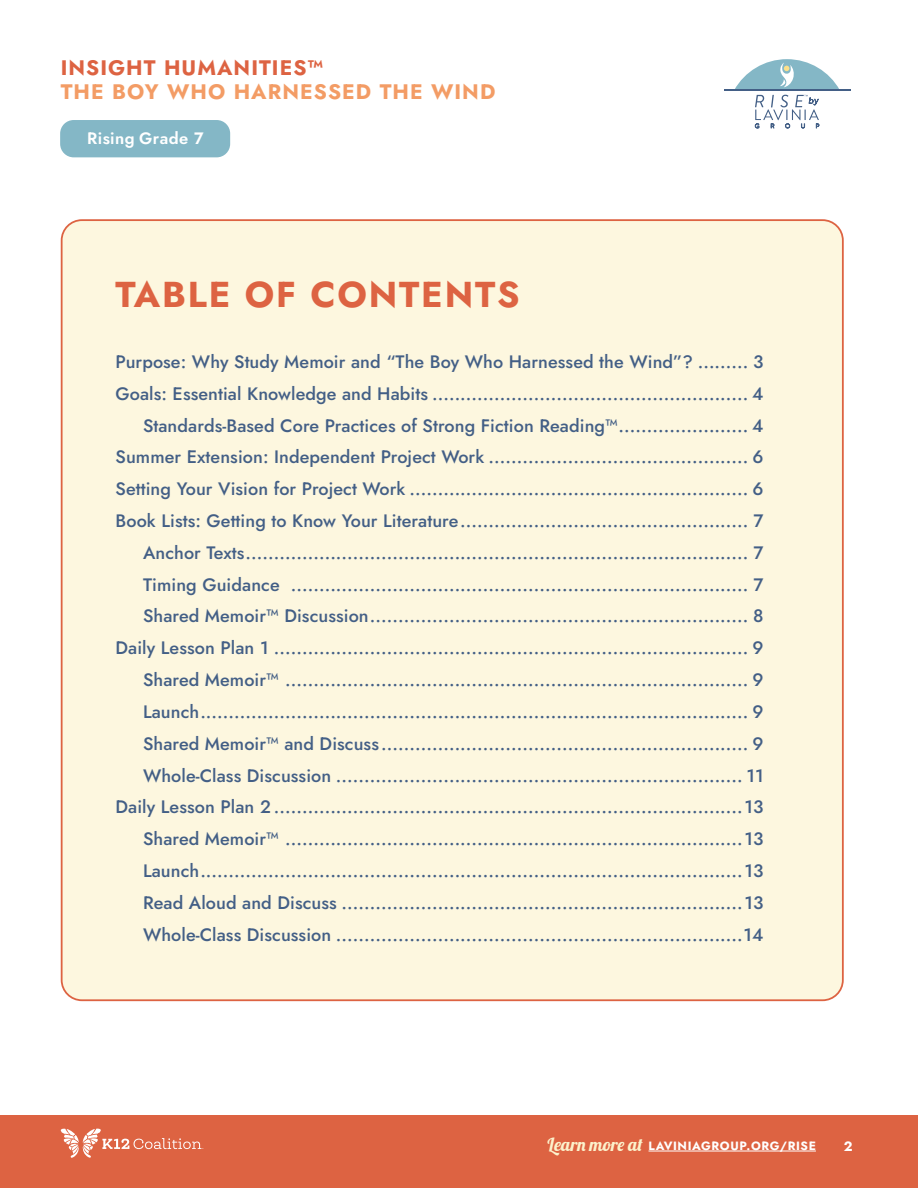
<style>
.page{position:relative;width:918px;height:1188px;background:#fff}
.page>*{position:absolute;margin:0;border:0;box-sizing:border-box;transform-origin:0 0}
.t1{font:700 36px "Jost";letter-spacing:.05em;color:#dd6342}
.t2{font:700 21px "Jost";letter-spacing:.05em;color:#f39c65}
.t3{font:700 21px "Jost";letter-spacing:.05em;color:#dd6342}
.t4{font:18px/31.8px "Jost";letter-spacing:.005em;color:#435f86;text-align:right}
.t5{font:600 16.5px "Jost";letter-spacing:.025em;color:#fff}
.t6{font:700 13.5px "Jost";color:#fff}
.t7{font:700 12px "Jost";letter-spacing:.05em;color:#fff}
.s1{font-family:"Lobster";font-weight:400;font-size:18px;color:#fcf2cc}
</style>
<div class="page">
<div style="left:0;top:1116px;width:918px;height:72px;background:#dd6342"></div>
<hr style="left:649px;top:1151px;width:167px;height:1px;background:#fff">
<hr style="left:724px;top:89px;width:126px;height:1px;background:#435f86">
<svg style="left:734px;top:59px;width:106px;height:70px"></svg>
<svg style="left:61px;top:1128px;width:142px;height:30px"></svg>
<div style="left:60px;top:120px;width:170px;height:37px;background:#84b7c6;border-radius:14px"></div>
<div style="left:62px;top:220px;width:781px;height:780px;background:#fdf7df;border-radius:20px"></div>
<p class="t3" style="left:61px;top:54px;width:264px">INSIGHT HUMANITIES™</p>
<p class="t2" style="left:61px;top:78px;width:436px">THE BOY WHO HARNESSED THE WIND</p>
<p class="t5" style="left:87px;top:127px;width:118px">Rising Grade 7</p>
<h1 class="t1" style="left:116px;top:270px;width:406px">TABLE OF CONTENTS</h1>
<p class="t4" style="left:116px;top:346px;width:650px">Purpose: Why Study Memoir and “The Boy Who Harnessed the Wind”? ......... 3<br>Goals: Essential Knowledge and Habits ........................................................ 4<br>Standards-Based Core Practices of Strong Fiction Reading™....................... 4<br>Summer Extension: Independent Project Work .............................................. 6<br>Setting Your Vision for Project Work ............................................................ 6<br>Book Lists: Getting to Know Your Literature................................................... 7<br>Anchor Texts......................................................................................... 7<br>Timing Guidance ................................................................................. 7<br>Shared Memoir™ Discussion................................................................... 8<br>Daily Lesson Plan 1 .................................................................................... 9<br>Shared Memoir™ .................................................................................. 9<br>Launch................................................................................................. 9<br>Shared Memoir™ and Discuss ................................................................. 9<br>Whole-Class Discussion ........................................................................ 11<br>Daily Lesson Plan 2 ...................................................................................13<br>Shared Memoir™ .................................................................................13<br>Launch................................................................................................13<br>Read Aloud and Discuss .......................................................................13<br>Whole-Class Discussion ........................................................................14</p>
<p class="t7" style="left:548px;top:1137px;width:270px"><span class="s1">Learn more at</span> LAVINIAGROUP.ORG/RISE</p>
<p class="t6" style="left:844px;top:1137px;width:10px">2</p>
</div>
